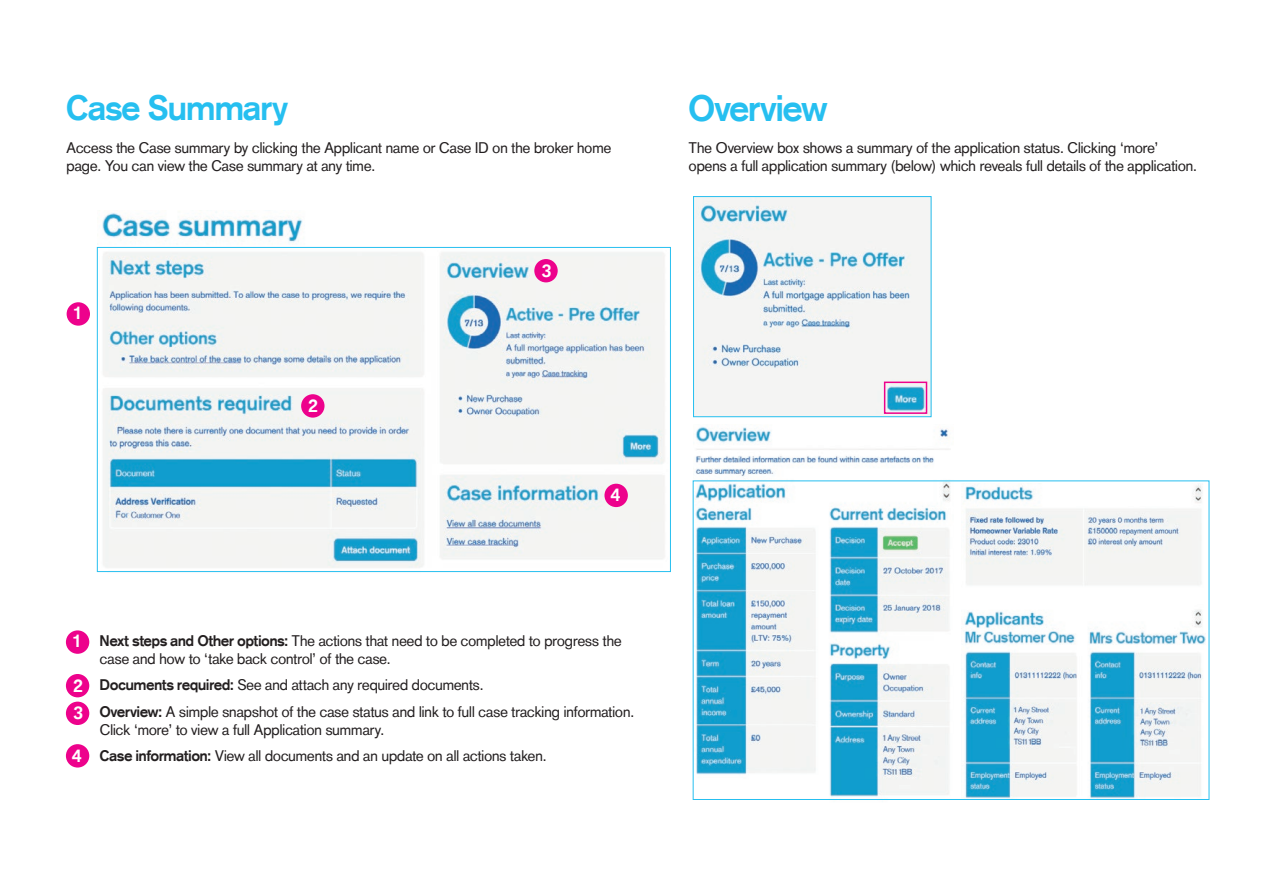
<style>
.page{position:relative;width:1263px;height:893px;background:#fff}
.page>*{position:absolute;margin:0;border:0;box-sizing:border-box;transform-origin:0 0}
.Page_Headline_24_28{font:700 36px "Basic Commercialfor TSB";letter-spacing:-.005em;color:#26bff0}
.Page_Headline_24_28-2{font:700 34.5px "Basic Commercialfor TSB";letter-spacing:-.005em;color:#26bff0}
.Body_Copy_10_12{font:700 18px "Basic Commercialfor TSB";color:#fff}
.Body_Copy_10_12-2{font:15px/18px "Basic Commercialfor TSB";letter-spacing:.005em;color:#231f20}
.s1{font-weight:700}
</style>
<div class="page">
<img style="left:97px;top:212px;width:574px;height:361px">
<div style="left:67px;top:302px;width:23px;height:24px;background:#ed028c;border-radius:50%"></div>
<div style="left:301px;top:394px;width:23px;height:24px;background:#ed028c;border-radius:50%"></div>
<div style="left:534px;top:259px;width:24px;height:23px;background:#ed028c;border-radius:50%"></div>
<div style="left:604px;top:484px;width:24px;height:23px;background:#ed028c;border-radius:50%"></div>
<div style="left:66px;top:630px;width:23px;height:24px;background:#ed028c;border-radius:50%"></div>
<div style="left:66px;top:674px;width:23px;height:23px;background:#ed028c;border-radius:50%"></div>
<div style="left:66px;top:702px;width:23px;height:23px;background:#ed028c;border-radius:50%"></div>
<div style="left:66px;top:744px;width:23px;height:23px;background:#ed028c;border-radius:50%"></div>
<img style="left:695px;top:427px;width:255px;height:370px">
<img style="left:964px;top:484px;width:242px;height:314px">
<img style="left:695px;top:198px;width:234px;height:217px">
<div style="left:693px;top:196px;width:238px;height:221px;border:1px solid #26bff0"></div>
<div style="left:884px;top:382px;width:43px;height:32px;border:2px solid #ed028c"></div>
<div style="left:693px;top:480px;width:516px;height:320px;border:1px solid #26bff0"></div>
<p class="Page_Headline_24_28-2" style="left:67px;top:87px;width:223px">Case Summary</p>
<p class="Body_Copy_10_12-2" style="left:67px;top:139px;width:546px">Access the Case summary by clicking the Applicant name or Case ID on the broker home page. You can view the Case summary at any time.</p>
<p class="Body_Copy_10_12" style="left:74px;top:302px;width:8px">1</p>
<p class="Body_Copy_10_12" style="left:309px;top:395px;width:11px">2</p>
<p class="Body_Copy_10_12" style="left:542px;top:260px;width:11px">3</p>
<p class="Body_Copy_10_12" style="left:611px;top:484px;width:11px">4</p>
<p class="Body_Copy_10_12" style="left:73px;top:630px;width:8px">1</p>
<p class="Body_Copy_10_12" style="left:73px;top:675px;width:11px">2</p>
<p class="Body_Copy_10_12" style="left:73px;top:702px;width:11px">3</p>
<p class="Body_Copy_10_12" style="left:72px;top:745px;width:11px">4</p>
<p class="Body_Copy_10_12-2" style="left:100px;top:631px;width:523px"><span class="s1">Next steps and Other options:</span> The actions that need to be completed to progress the case and how to ‘take back control’ of the case.</p>
<p class="Body_Copy_10_12-2" style="left:100px;top:676px;width:385px"><span class="s1">Documents required:</span> See and attach any required documents.</p>
<p class="Body_Copy_10_12-2" style="left:100px;top:702px;width:536px"><span class="s1">Overview:</span> A simple snapshot of the case status and link to full case tracking information.<br>Click ‘more’ to view a full Application summary.</p>
<p class="Body_Copy_10_12-2" style="left:100px;top:747px;width:448px"><span class="s1">Case information:</span> View all documents and an update on all actions taken.</p>
<p class="Page_Headline_24_28" style="left:689px;top:87px;width:140px">Overview</p>
<p class="Body_Copy_10_12-2" style="left:689px;top:139px;width:510px">The Overview box shows a summary of the application status. Clicking ‘more’ opens a full application summary (below) which reveals full details of the application.</p>
</div>
